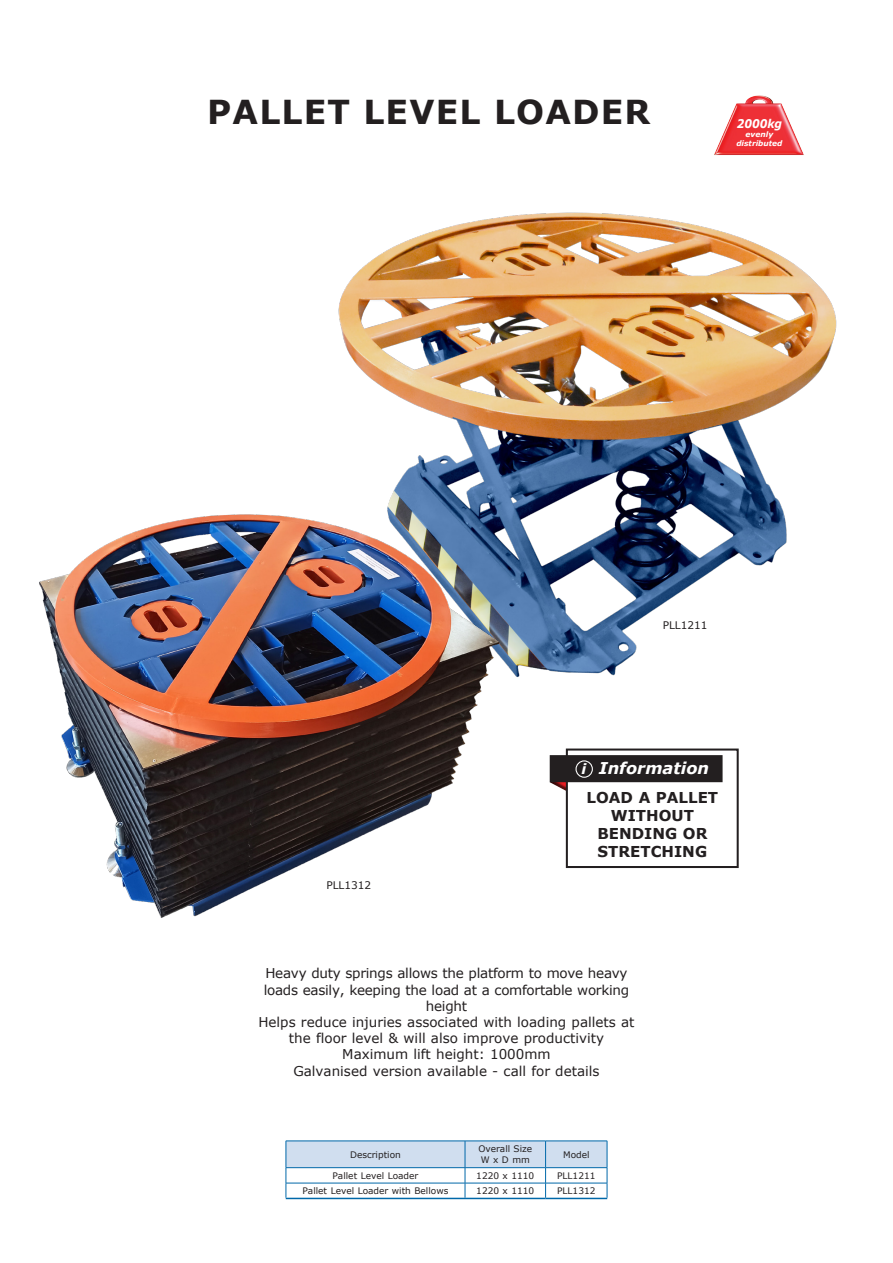
<style>
.page{position:relative;width:893px;height:1263px;background:#fff}
.page>*{position:absolute;margin:0;border:0;box-sizing:border-box;transform-origin:0 0}
.t1{font:700 33px "Verdana";letter-spacing:.035em;color:#231f20}
.t2{font:italic 700 16.2px "Verdana";color:#fff}
.t3{font:700 15px/18px "Verdana";color:#231f20;text-align:center}
.t4{font:italic 700 14.1px "Verdana";color:#fff}
.t5{font:13.5px/16.2px "Verdana";color:#231f20;text-align:center}
.t6{font:13.5px/16.2px "Verdana";letter-spacing:-.02em;color:#231f20;text-align:center}
.t7{font:italic 700 12px "Verdana";color:#fff;scale:.9 1}
.t8{font:10.5px "Verdana";color:#231f20}
.t9{font:9px "Verdana";color:#231f20}
.t10{font:italic 700 7.5px/9px "Verdana";color:#fff;text-align:center}
</style>
<div class="page">
<img style="left:714px;top:95px;width:90px;height:60px">
<svg style="left:549px;top:748px;width:17px;height:59px"></svg>
<div style="left:566px;top:748px;width:173px;height:120px;border:2px solid #231f20"></div>
<div style="left:551px;top:756px;width:170px;height:25px;background:#231f20"></div>
<div style="left:550px;top:755px;width:173px;height:27px;border:2px solid #231f20"></div>
<div style="left:575px;top:760px;width:18px;height:18px;border:1px solid #fff;border-radius:50%"></div>
<img style="left:338px;top:212px;width:499px;height:464px">
<img style="left:39px;top:495px;width:494px;height:423px">
<svg style="left:286px;top:1141px;width:322px;height:57px"></svg>
<hr style="left:286px;top:1198px;width:179px;height:1px;background:#0068a9">
<hr style="left:465px;top:1198px;width:81px;height:1px;background:#0068a9">
<hr style="left:546px;top:1198px;width:61px;height:1px;background:#0068a9">
<p class="t1" style="left:207px;top:88px;width:444px">PALLET LEVEL LOADER</p>
<p class="t7" style="left:737px;top:115px;width:52px">2000kg</p>
<p class="t10" style="left:736px;top:129px;width:48px">evenly distributed</p>
<p class="t8" style="left:663px;top:618px;width:46px">PLL1211</p>
<p class="t8" style="left:326px;top:877px;width:46px">PLL1312</p>
<p class="t4" style="left:581px;top:759px;width:6px">i</p>
<p class="t2" style="left:599px;top:757px;width:112px">Information</p>
<p class="t3" style="left:587px;top:788px;width:133px">LOAD A PALLET<br>WITHOUT<br>BENDING OR<br>STRETCHING</p>
<p class="t6" style="left:264px;top:965px;width:367px">Heavy duty springs allows the platform to move heavy loads easily, keeping the load at a comfortable working height</p>
<p class="t5" style="left:258px;top:1014px;width:378px">Helps reduce injuries associated with loading pallets at the floor level &amp; will also improve productivity</p>
<p class="t5" style="left:342px;top:1046px;width:210px">Maximum lift height: 1000mm</p>
<p class="t5" style="left:293px;top:1062px;width:308px">Galvanised version available - call for details</p>
<p class="t9" style="left:350px;top:1148px;width:52px">Description</p>
<p class="t9" style="left:478px;top:1143px;width:55px">Overall Size</p>
<p class="t9" style="left:481px;top:1154px;width:51px">W x D mm</p>
<p class="t9" style="left:563px;top:1148px;width:28px">Model</p>
<p class="t9" style="left:333px;top:1169px;width:87px">Pallet Level Loader</p>
<p class="t9" style="left:476px;top:1169px;width:60px">1220 x 1110</p>
<p class="t9" style="left:557px;top:1169px;width:40px">PLL1211</p>
<p class="t9" style="left:303px;top:1184px;width:147px">Pallet Level Loader with Bellows</p>
<p class="t9" style="left:476px;top:1184px;width:60px">1220 x 1110</p>
<p class="t9" style="left:557px;top:1184px;width:40px">PLL1312</p>
</div>
